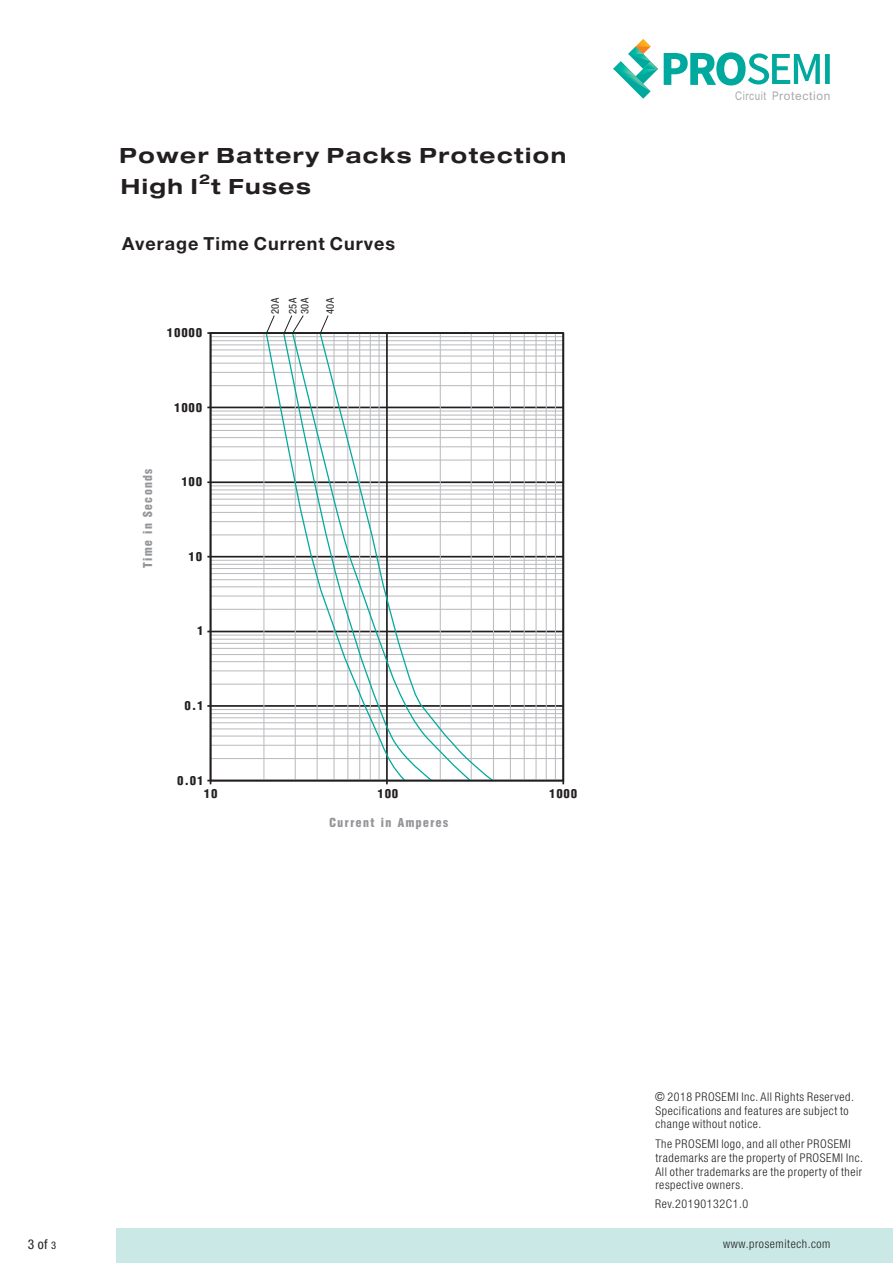
<style>
.page{position:relative;width:893px;height:1263px;background:#fff}
.page>*{position:absolute;margin:0;border:0;box-sizing:border-box;transform-origin:0 0}
.t1{font:700 21px "Helvetica Neue LT Pro";letter-spacing:.075em;color:#231f20}
.t2{font:700 18px "Helvetica Neue LT Pro";letter-spacing:.055em;color:#231f20}
.t3{font:13.5px "Helvetica Condensed Black Se";letter-spacing:.095em;color:#231f20}
.t4{font:13.5px "Helvetica Condensed Black Se";letter-spacing:.095em;color:#939598}
.t5{font:condensed 13.5px "Helvetica Neue LT Pro";color:#231f20}
.t6{font:700 13.5px "Helvetica Neue LT Pro";color:#231f20}
.t7{font:300 condensed 12px/13.5px "Helvetica Neue LT Pro";letter-spacing:.05em;color:#231f20}
.t8{font:12px "Arial Unicode MS";letter-spacing:.055em;color:#a8a9ad}
.t9{font:condensed 10.5px/17.5px "Helvetica Neue LT Pro";letter-spacing:.05em;color:#231f20}
.s1{font-family:"Arial Narrow"}
.s2{font-family:"ST Xihei";font-weight:400;font-stretch:normal}
.s3{font-size:10.5px}
</style>
<div class="page">
<div style="left:117px;top:1228px;width:776px;height:35px;background:#c9e8e6"></div>
<svg style="left:613px;top:39px;width:45px;height:60px"></svg>
<svg style="left:664px;top:52px;width:166px;height:34px"></svg>
<hr style="left:207px;top:332px;width:356px;height:2px;background:#231f20">
<hr style="left:211px;top:336px;width:352px;height:1px;background:#bcbdc0">
<hr style="left:211px;top:340px;width:352px;height:1px;background:#bcbdc0">
<hr style="left:211px;top:344px;width:352px;height:1px;background:#bcbdc0">
<hr style="left:211px;top:349px;width:352px;height:1px;background:#bcbdc0">
<hr style="left:211px;top:355px;width:352px;height:2px;background:#bcbdc0">
<hr style="left:211px;top:363px;width:352px;height:1px;background:#bcbdc0">
<hr style="left:211px;top:372px;width:352px;height:1px;background:#bcbdc0">
<hr style="left:211px;top:385px;width:352px;height:1px;background:#bcbdc0">
<hr style="left:207px;top:407px;width:356px;height:1px;background:#231f20">
<hr style="left:207px;top:481px;width:356px;height:2px;background:#231f20">
<hr style="left:207px;top:556px;width:356px;height:1px;background:#231f20">
<hr style="left:207px;top:631px;width:356px;height:1px;background:#231f20">
<hr style="left:207px;top:705px;width:356px;height:2px;background:#231f20">
<hr style="left:211px;top:410px;width:352px;height:2px;background:#bcbdc0">
<hr style="left:211px;top:485px;width:352px;height:1px;background:#bcbdc0">
<hr style="left:211px;top:560px;width:352px;height:1px;background:#bcbdc0">
<hr style="left:211px;top:634px;width:352px;height:2px;background:#bcbdc0">
<hr style="left:211px;top:709px;width:352px;height:1px;background:#bcbdc0">
<hr style="left:211px;top:415px;width:352px;height:1px;background:#bcbdc0">
<hr style="left:211px;top:489px;width:352px;height:1px;background:#bcbdc0">
<hr style="left:211px;top:564px;width:352px;height:1px;background:#bcbdc0">
<hr style="left:211px;top:639px;width:352px;height:1px;background:#bcbdc0">
<hr style="left:211px;top:713px;width:352px;height:1px;background:#bcbdc0">
<hr style="left:211px;top:419px;width:352px;height:1px;background:#bcbdc0">
<hr style="left:211px;top:494px;width:352px;height:1px;background:#bcbdc0">
<hr style="left:211px;top:568px;width:352px;height:1px;background:#bcbdc0">
<hr style="left:211px;top:643px;width:352px;height:1px;background:#bcbdc0">
<hr style="left:211px;top:717px;width:352px;height:1px;background:#bcbdc0">
<hr style="left:211px;top:424px;width:352px;height:1px;background:#bcbdc0">
<hr style="left:211px;top:499px;width:352px;height:1px;background:#bcbdc0">
<hr style="left:211px;top:573px;width:352px;height:1px;background:#bcbdc0">
<hr style="left:211px;top:648px;width:352px;height:1px;background:#bcbdc0">
<hr style="left:211px;top:722px;width:352px;height:1px;background:#bcbdc0">
<hr style="left:211px;top:430px;width:352px;height:1px;background:#bcbdc0">
<hr style="left:211px;top:505px;width:352px;height:1px;background:#bcbdc0">
<hr style="left:211px;top:579px;width:352px;height:1px;background:#bcbdc0">
<hr style="left:211px;top:654px;width:352px;height:1px;background:#bcbdc0">
<hr style="left:211px;top:728px;width:352px;height:1px;background:#bcbdc0">
<hr style="left:211px;top:437px;width:352px;height:1px;background:#bcbdc0">
<hr style="left:211px;top:512px;width:352px;height:1px;background:#bcbdc0">
<hr style="left:211px;top:586px;width:352px;height:1px;background:#bcbdc0">
<hr style="left:211px;top:661px;width:352px;height:1px;background:#bcbdc0">
<hr style="left:211px;top:735px;width:352px;height:2px;background:#bcbdc0">
<hr style="left:211px;top:446px;width:352px;height:1px;background:#bcbdc0">
<hr style="left:211px;top:521px;width:352px;height:1px;background:#bcbdc0">
<hr style="left:211px;top:595px;width:352px;height:1px;background:#bcbdc0">
<hr style="left:211px;top:670px;width:352px;height:1px;background:#bcbdc0">
<hr style="left:211px;top:745px;width:352px;height:1px;background:#bcbdc0">
<hr style="left:211px;top:459px;width:352px;height:2px;background:#bcbdc0">
<hr style="left:211px;top:534px;width:352px;height:1px;background:#bcbdc0">
<hr style="left:211px;top:609px;width:352px;height:1px;background:#bcbdc0">
<hr style="left:211px;top:684px;width:352px;height:1px;background:#bcbdc0">
<hr style="left:211px;top:758px;width:352px;height:1px;background:#bcbdc0">
<hr style="left:207px;top:780px;width:356px;height:1px;background:#231f20">
<hr style="left:263px;top:333px;width:1px;height:447px;background:#bcbdc0">
<hr style="left:386px;top:333px;width:2px;height:451px;background:#231f20">
<hr style="left:510px;top:333px;width:1px;height:447px;background:#bcbdc0">
<hr style="left:524px;top:333px;width:1px;height:447px;background:#bcbdc0">
<hr style="left:535px;top:333px;width:2px;height:447px;background:#bcbdc0">
<hr style="left:546px;top:333px;width:1px;height:447px;background:#bcbdc0">
<hr style="left:555px;top:333px;width:1px;height:447px;background:#bcbdc0">
<hr style="left:562px;top:333px;width:2px;height:451px;background:#231f20">
<hr style="left:210px;top:333px;width:1px;height:451px;background:#231f20">
<svg style="left:265px;top:335px;width:17px;height:447px"></svg>
<svg style="left:282px;top:335px;width:9px;height:447px"></svg>
<svg style="left:291px;top:335px;width:28px;height:447px"></svg>
<svg style="left:319px;top:335px;width:176px;height:447px"></svg>
<svg style="left:266px;top:315px;width:9px;height:17px"></svg>
<svg style="left:320px;top:315px;width:8px;height:17px"></svg>
<svg style="left:284px;top:315px;width:20px;height:17px"></svg>
<div style="left:210px;top:332px;width:354px;height:449px;border:2px solid #231f20"></div>
<h1 class="t1" style="left:120px;top:148px;width:448px">Power Battery Packs Protection</h1>
<p class="t6" style="left:199px;top:175px;width:13px">2</p>
<h1 class="t1" style="left:121px;top:179px;width:192px">High I t Fuses</h1>
<h2 class="t2" style="left:122px;top:237px;width:275px">Average Time Current Curves</h2>
<p class="t3" style="left:167px;top:328px;width:36px">10000</p>
<p class="t3" style="left:174px;top:402px;width:29px">1000</p>
<p class="t4" style="left:143px;top:568px;width:101px;rotate:-90deg">Time in Seconds</p>
<p class="t3" style="left:182px;top:477px;width:22px">100</p>
<p class="t3" style="left:189px;top:551px;width:15px">10</p>
<p class="t3" style="left:198px;top:626px;width:7px">1</p>
<p class="t9" style="left:268px;top:314px;width:18px;rotate:-90deg">20A<br>25A</p>
<p class="t9" style="left:323px;top:314px;width:18px;rotate:-90deg">40A</p>
<p class="t9" style="left:297px;top:314px;width:18px;rotate:-90deg">30A</p>
<p class="t3" style="left:185px;top:701px;width:20px">0.1</p>
<p class="t3" style="left:178px;top:775px;width:27px">0.01</p>
<p class="t3" style="left:204px;top:789px;width:15px">10</p>
<p class="t3" style="left:378px;top:789px;width:22px">100</p>
<p class="t3" style="left:549px;top:789px;width:29px">1000</p>
<p class="t4" style="left:330px;top:818px;width:120px">Current in Amperes</p>
<p class="t8" style="left:735px;top:92px;width:97px"><span class="s1">Circuit P</span>rotection</p>
<p class="t7" style="left:655px;top:1092px;width:200px"><span class="s2">©</span> 2018 PROSEMI Inc. All Rights Reserved.<br>Specifications and features are subject to change without notice.</p>
<p class="t7" style="left:655px;top:1139px;width:209px">The PROSEMI logo, and all other PROSEMI trademarks are the property of PROSEMI Inc.<br>All other trademarks are the property of their respective owners.</p>
<p class="t7" style="left:655px;top:1199px;width:95px">Rev.20190132C1.0</p>
<p class="t5" style="left:28px;top:1239px;width:30px">3 of <span class="s3">3</span></p>
<p class="t7" style="left:723px;top:1239px;width:109px">www.prosemitech.com</p>
</div>
